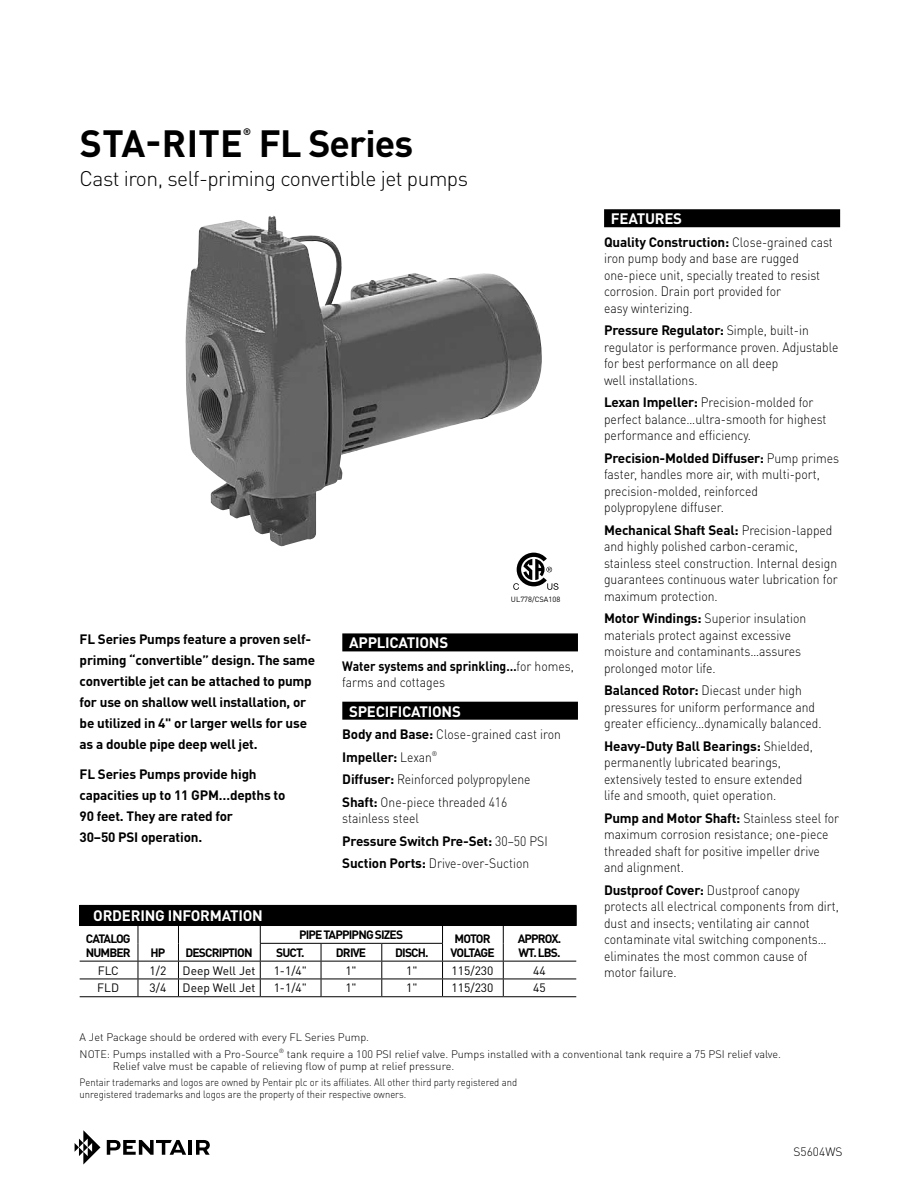
<style>
.page{position:relative;width:918px;height:1188px;background:#fff}
.page>*{position:absolute;margin:0;border:0;box-sizing:border-box;transform-origin:0 0}
.t1{font:700 37.5px "DIN Pro";letter-spacing:-.025em;color:#000}
.t2{font:300 21px "DIN Pro";letter-spacing:-.025em;color:#000}
.t3{font:700 15px "DIN Pro";letter-spacing:-.015em;color:#fff}
.t4{font:300 13.5px/16.5px "DIN Pro";color:#000;scale:.9 1}
.t5{font:700 13.5px/21px "DIN Pro";letter-spacing:-.015em;color:#000}
.t6{font:700 13.5px/16.5px "DIN Pro";letter-spacing:-.015em;color:#000;scale:.9 1}
.t7{font:700 12px/13.5px "DIN Pro";letter-spacing:-.07em;color:#000}
.t8{font:12px "DIN Pro";color:#000}
.t9{font:300 12px "DIN Pro";color:#000}
.t10{font:300 10.8px/16.5px "DIN Pro";color:#000}
.t11{font:300 10.5px/12px "DIN Pro";color:#000;scale:.9 1}
.t12{font:700 9.3px "DIN Pro";color:#000}
.t13{font:7.5px "DIN Pro";color:#000}
.s1{font-weight:300}
.s2{font-weight:700}
</style>
<div class="page">
<svg style="left:75px;top:1130px;width:25px;height:35px"></svg>
<svg style="left:107px;top:1140px;width:79px;height:15px"></svg>
<hr style="left:189px;top:1140px;width:3px;height:15px;background:#000">
<svg style="left:196px;top:1140px;width:14px;height:15px"></svg>
<img style="left:185px;top:215px;width:357px;height:332px">
<div style="left:342px;top:633px;width:236px;height:18px;background:#000"></div>
<div style="left:342px;top:702px;width:236px;height:18px;background:#000"></div>
<svg style="left:513px;top:553px;width:46px;height:37px"></svg>
<div style="left:604px;top:209px;width:236px;height:18px;background:#000"></div>
<div style="left:80px;top:905px;width:496px;height:21px;background:#000"></div>
<hr style="left:80px;top:979px;width:58px;height:1px;background:#000">
<hr style="left:80px;top:996px;width:58px;height:1px;background:#000">
<hr style="left:138px;top:979px;width:40px;height:1px;background:#000">
<hr style="left:138px;top:996px;width:40px;height:1px;background:#000">
<hr style="left:260px;top:961px;width:61px;height:1px;background:#000">
<hr style="left:321px;top:961px;width:61px;height:1px;background:#000">
<hr style="left:178px;top:979px;width:82px;height:1px;background:#000">
<hr style="left:260px;top:979px;width:61px;height:1px;background:#000">
<hr style="left:321px;top:979px;width:61px;height:1px;background:#000">
<svg style="left:321px;top:944px;width:1px;height:52px"></svg>
<hr style="left:382px;top:979px;width:61px;height:1px;background:#000">
<hr style="left:443px;top:979px;width:60px;height:1px;background:#000">
<hr style="left:503px;top:979px;width:73px;height:1px;background:#000">
<hr style="left:178px;top:996px;width:82px;height:1px;background:#000">
<hr style="left:260px;top:996px;width:61px;height:1px;background:#000">
<hr style="left:321px;top:996px;width:61px;height:1px;background:#000">
<hr style="left:382px;top:996px;width:61px;height:1px;background:#000">
<hr style="left:443px;top:996px;width:60px;height:1px;background:#000">
<hr style="left:503px;top:996px;width:73px;height:1px;background:#000">
<hr style="left:503px;top:905px;width:74px;height:1px;background:#000">
<svg style="left:138px;top:926px;width:1px;height:70px"></svg>
<svg style="left:178px;top:926px;width:1px;height:70px"></svg>
<svg style="left:381px;top:944px;width:1px;height:52px"></svg>
<svg style="left:503px;top:926px;width:1px;height:70px"></svg>
<hr style="left:80px;top:961px;width:58px;height:1px;background:#000">
<hr style="left:138px;top:961px;width:40px;height:1px;background:#000">
<hr style="left:178px;top:961px;width:82px;height:1px;background:#000">
<hr style="left:382px;top:961px;width:61px;height:1px;background:#000">
<hr style="left:443px;top:961px;width:60px;height:1px;background:#000">
<hr style="left:503px;top:961px;width:73px;height:1px;background:#000">
<hr style="left:503px;top:925px;width:74px;height:1px;background:#000">
<svg style="left:576px;top:906px;width:1px;height:19px"></svg>
<svg style="left:260px;top:926px;width:1px;height:70px"></svg>
<svg style="left:442px;top:926px;width:1px;height:70px"></svg>
<hr style="left:260px;top:943px;width:61px;height:1px;background:#000">
<hr style="left:321px;top:943px;width:61px;height:1px;background:#000">
<hr style="left:382px;top:943px;width:61px;height:1px;background:#000">
<p class="t12" style="left:243px;top:124px;width:9px">®</p>
<h2 class="t2" style="left:80px;top:162px;width:390px">Cast iron, self-priming convertible jet pumps</h2>
<h1 class="t1" style="left:80px;top:112px;width:335px">STA-RITE FL Series</h1>
<p class="t13" style="left:511px;top:593px;width:51px">UL778/CSA108</p>
<p class="t5" style="left:80px;top:627px;width:237px">FL Series Pumps feature a proven self&shy;priming “convertible” design. The same convertible jet can be attached to pump for use on shallow well installation, or be utilized in 4" or larger wells for use as a double pipe deep well jet.</p>
<p class="t5" style="left:80px;top:762px;width:207px">FL Series Pumps provide high capacities up to 11 GPM…depths to<br>90 feet. They are rated for<br>30–50 PSI operation.</p>
<p class="t3" style="left:349px;top:631px;width:101px">APPLICATIONS</p>
<p class="t6" style="left:342px;top:656px;width:259px">Water systems and sprinkling…<span class="s1">for homes, farms and cottages</span></p>
<p class="t3" style="left:349px;top:699px;width:113px">SPECIFICATIONS</p>
<p class="t4" style="left:342px;top:722px;width:244px;line-height:22.5px"><span class="s2">Body and Base:</span> Close-grained cast iron<br><span class="s2">Impeller:</span> Lexan<sup>®<br></sup><span class="s2">Diffuser:</span> Reinforced polypropylene<br><span class="s2">Shaft:</span> One-piece threaded 416</p>
<p class="t4" style="left:342px;top:806px;width:230px;line-height:22.5px">stainless steel<br><span class="s2">Pressure Switch Pre-Set:</span> 30–50 PSI<br><span class="s2">Suction Ports:</span> Drive-over-Suction</p>
<p class="t3" style="left:93px;top:903px;width:171px">ORDERING INFORMATION</p>
<p class="t7" style="left:86px;top:931px;width:47px">CATALOG<br>NUMBER</p>
<p class="t7" style="left:150px;top:944px;width:16px">HP</p>
<p class="t7" style="left:186px;top:944px;width:69px">DESCRIPTION</p>
<p class="t7" style="left:299px;top:926px;width:106px">PIPE TAPPIPNG SIZES</p>
<p class="t7" style="left:451px;top:931px;width:46px;text-align:center">MOTOR<br>VOLTAGE</p>
<p class="t7" style="left:518px;top:931px;width:45px">APPROX.</p>
<p class="t7" style="left:276px;top:944px;width:30px">SUCT.</p>
<p class="t7" style="left:336px;top:944px;width:32px">DRIVE</p>
<p class="t7" style="left:395px;top:944px;width:35px">DISCH.</p>
<p class="t7" style="left:519px;top:944px;width:43px">WT. LBS.</p>
<p class="t8" style="left:98px;top:961px;width:23px">FLC</p>
<p class="t8" style="left:149px;top:961px;width:18px">1/2</p>
<p class="t8" style="left:183px;top:961px;width:74px">Deep Well Jet</p>
<p class="t8" style="left:274px;top:961px;width:35px">1-1/4"</p>
<p class="t8" style="left:345px;top:961px;width:13px">1"</p>
<p class="t8" style="left:406px;top:961px;width:13px">1"</p>
<p class="t8" style="left:452px;top:961px;width:43px">115/230</p>
<p class="t8" style="left:533px;top:961px;width:14px">44</p>
<p class="t8" style="left:97px;top:979px;width:24px">FLD</p>
<p class="t8" style="left:149px;top:979px;width:18px">3/4</p>
<p class="t8" style="left:183px;top:979px;width:74px">Deep Well Jet</p>
<p class="t8" style="left:274px;top:979px;width:35px">1-1/4"</p>
<p class="t8" style="left:345px;top:979px;width:13px">1"</p>
<p class="t8" style="left:406px;top:979px;width:13px">1"</p>
<p class="t8" style="left:452px;top:979px;width:43px">115/230</p>
<p class="t8" style="left:533px;top:979px;width:14px">45</p>
<p class="t3" style="left:611px;top:206px;width:73px">FEATURES</p>
<p class="t4" style="left:604px;top:232px;width:256px"><span class="s2">Quality Construction:</span> Close-grained cast iron pump body and base are rugged one-piece unit, specially treated to resist corrosion. Drain port provided for<br>easy winterizing.</p>
<p class="t4" style="left:604px;top:321px;width:262px"><span class="s2">Pressure Regulator:</span> Simple, built-in regulator is performance proven. Adjustable for best performance on all deep<br>well installations.</p>
<p class="t4" style="left:604px;top:393px;width:249px"><span class="s2">Lexan Impeller:</span> Precision-molded for perfect balance…ultra-smooth for highest performance and efficiency.</p>
<p class="t4" style="left:604px;top:448px;width:263px"><span class="s2">Precision-Molded Diffuser:</span> Pump primes faster, handles more air, with multi-port, precision-molded, reinforced<br>polypropylene diffuser.</p>
<p class="t4" style="left:604px;top:520px;width:261px"><span class="s2">Mechanical Shaft Seal:</span> Precision-lapped and highly polished carbon-ceramic, stainless steel construction. Internal design guarantees continuous water lubrication for maximum protection.</p>
<p class="t4" style="left:604px;top:609px;width:226px"><span class="s2">Motor Windings:</span> Superior insulation materials protect against excessive moisture and contaminants…assures prolonged motor life.</p>
<p class="t4" style="left:604px;top:681px;width:243px"><span class="s2">Balanced Rotor:</span> Diecast under high pressures for uniform performance and greater efficiency…dynamically balanced.</p>
<p class="t4" style="left:604px;top:736px;width:234px"><span class="s2">Heavy-Duty Ball Bearings:</span> Shielded, permanently lubricated bearings, extensively tested to ensure extended life and smooth, quiet operation.</p>
<p class="t4" style="left:604px;top:808px;width:263px"><span class="s2">Pump and Motor Shaft:</span> Stainless steel for maximum corrosion resistance; one-piece threaded shaft for positive impeller drive and alignment.</p>
<p class="t4" style="left:604px;top:880px;width:262px"><span class="s2">Dustproof Cover:</span> Dustproof canopy protects all electrical components from dirt, dust and insects; ventilating air cannot contaminate vital switching components… eliminates the most common cause of motor failure.</p>
<p class="t10" style="left:80px;top:1028px;width:703px">A Jet Package should be ordered with every FL Series Pump.<br>NOTE: Pumps installed with a Pro-Source<sup>®</sup> tank require a 100 PSI relief valve. Pumps installed with a conventional tank require a 75 PSI relief valve.</p>
<p class="t10" style="left:113px;top:1056px;width:343px">Relief valve must be capable of relieving flow of pump at relief pressure.</p>
<p class="t11" style="left:80px;top:1075px;width:488px">Pentair trademarks and logos are owned by Pentair plc or its affiliates. All other third party registered and unregistered trademarks and logos are the property of their respective owners.</p>
<p class="t9" style="left:794px;top:1142px;width:51px">S5604WS</p>
</div>
